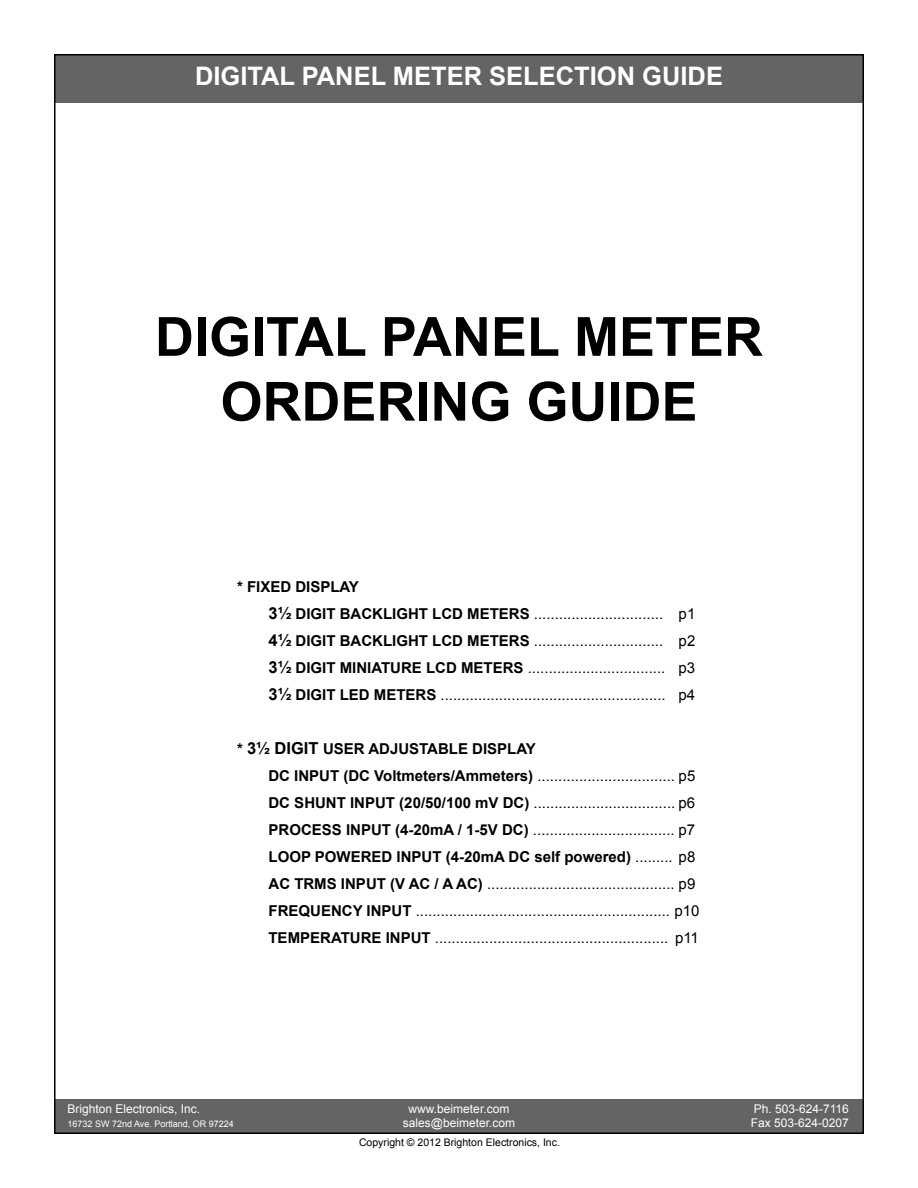
<style>
.page{position:relative;width:918px;height:1188px;background:#fff}
.page>*{position:absolute;margin:0;border:0;box-sizing:border-box;transform-origin:0 0}
.t1{font:700 54px/64.8px "Arial";color:#000;text-align:center}
.t2{font:700 25.5px "Arial";color:#fff}
.t3{font:15px/27px "Arial";color:#000}
.t4{font:12px "Arial";color:#fff}
.t5{font:10.5px "Arial";color:#000}
.t6{font:9px "Arial";color:#fff}
.s1{font-weight:700}
.s2{font-weight:700;font-size:16.5px}
</style>
<div class="page">
<div style="left:54px;top:54px;width:810px;height:48px;background:#636466"></div>
<div style="left:54px;top:1100px;width:810px;height:34px;background:#636466"></div>
<h2 class="t2" style="left:195px;top:58px;width:530px">DIGITAL PANEL METER SELECTION GUIDE</h2>
<h1 class="t1" style="left:155px;top:305px;width:610px">DIGITAL PANEL METER<br>ORDERING GUIDE</h1>
<p class="t3" style="left:268px;top:573px;width:428px;text-indent:-32px"><span class="s1">* FIXED DISPLAY<br></span><span class="s2">3½</span> <span class="s1">DIGIT BACKLIGHT LCD METERS</span> ............................... p1<br><span class="s2">4½</span> <span class="s1">DIGIT BACKLIGHT LCD METERS</span> ............................... p2<br><span class="s2">3½</span> <span class="s1">DIGIT MINIATURE LCD METERS</span> ................................. p3<br><span class="s2">3½</span> <span class="s1">DIGIT LED METERS</span> ...................................................... p4</p>
<p class="t3" style="left:268px;top:735px;width:433px;text-indent:-31px"><span class="s1">*</span> <span class="s2">3½ DIGIT</span> <span class="s1">USER ADJUSTABLE DISPLAY<br>DC INPUT (DC Voltmeters/Ammeters)</span> ................................. p5<br><span class="s1">DC SHUNT INPUT (20/50/100 mV DC)</span> .................................. p6<br><span class="s1">PROCESS INPUT (4-20mA / 1-5V DC)</span> .................................. p7<br><span class="s1">LOOP POWERED INPUT (4-20mA DC self powered)</span> ......... p8<br><span class="s1">AC TRMS INPUT (V AC / A AC)</span> ............................................. p9<br><span class="s1">FREQUENCY INPUT</span> ............................................................. p10<br><span class="s1">TEMPERATURE INPUT</span> ........................................................ p11</p>
<p class="t4" style="left:68px;top:1100px;width:134px">Brighton Electronics, Inc.</p>
<p class="t4" style="left:409px;top:1100px;width:102px">www.beimeter.com</p>
<p class="t4" style="left:754px;top:1100px;width:97px">Ph. 503-624-7116</p>
<p class="t6" style="left:68px;top:1118px;width:168px">16732 SW 72nd Ave. Portland, OR 97224</p>
<p class="t4" style="left:403px;top:1115px;width:114px">sales@beimeter.com</p>
<p class="t4" style="left:751px;top:1115px;width:100px">Fax 503-624-0207</p>
<p class="t5" style="left:359px;top:1135px;width:202px">Copyright © 2012 Brighton Electronics, Inc.</p>
</div>
